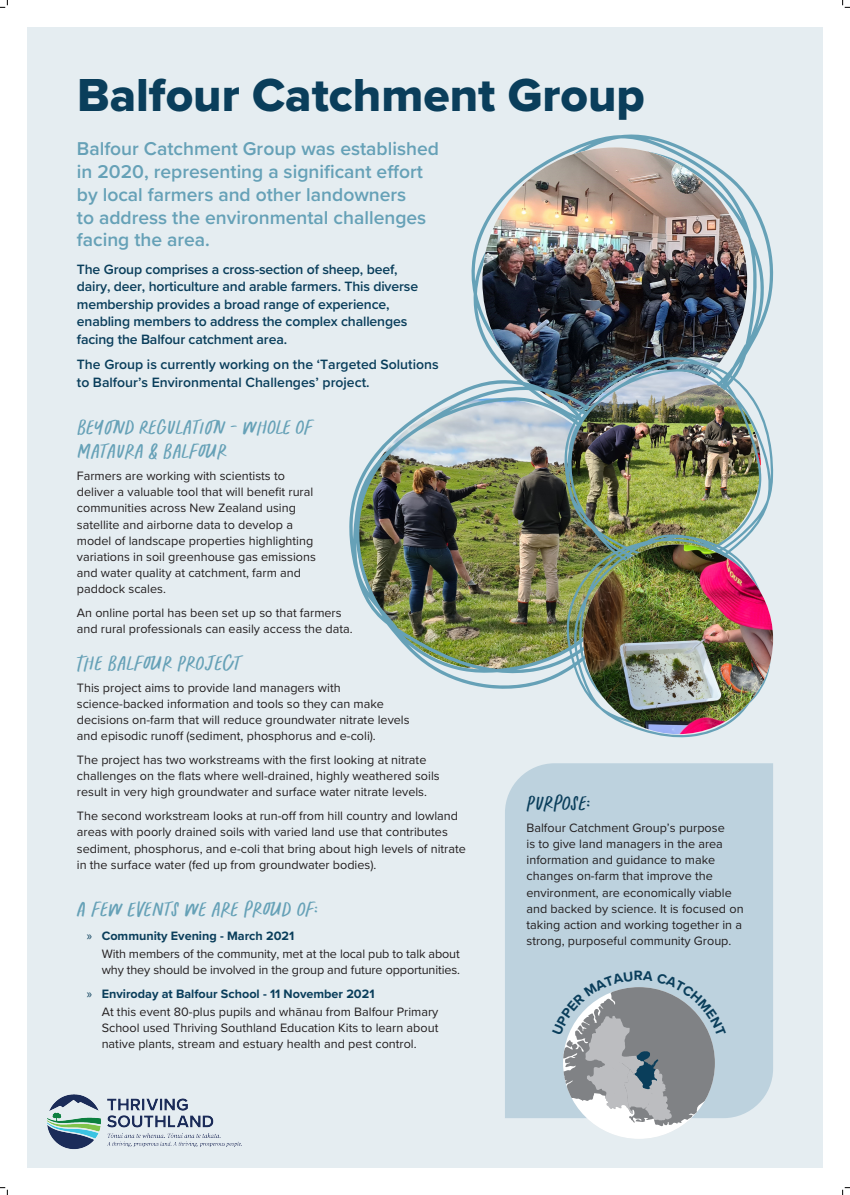
<style>
.page{position:relative;width:850px;height:1195px;background:#fff}
.page>*{position:absolute;margin:0;border:0;box-sizing:border-box;transform-origin:0 0}
.t1{font:800 47.95px "Proxima Nova";color:#0a3e5b}
.Sub_Title{font:31.5px/24.5px "Oranges And Lemons Caps";letter-spacing:-.005em;color:#66a1b7}
.Sub_Title-2{font:31.5px "Oranges And Lemons Caps";color:#0a3e5b}
.t2{font:600 19.25px/22.8px "Proxima Nova";color:#66a1b7}
.t3{font:600 14px/17.5px "Proxima Nova";letter-spacing:-.01em;color:#0a3e5b}
.Body_Copy{font:700 14px "Proxima Nova";color:#0a3e5b}
.Body{font:12.6px/16.1px "Proxima Nova";color:#231f20}
.t4{font:700 12.6px "Proxima Nova";color:#0a3e5b}
.s1{font-family:"Myriad Pro";font-weight:400}
</style>
<div class="page">
<div style="left:27px;top:27px;width:795px;height:1140px;background:#e5edf1"></div>
<img style="left:47px;top:1094px;width:194px;height:56px">
<div style="left:505px;top:763px;width:267px;height:355px;background:#bdd2de"></div>
<div style="left:562px;top:987px;width:152px;height:151px;background:#fff;border-radius:50%"></div>
<svg style="left:471px;top:134px;width:303px;height:221px"></svg>
<img style="left:482px;top:147px;width:264px;height:233px">
<img style="left:349px;top:380px;width:216px;height:309px">
<img style="left:564px;top:357px;width:208px;height:217px">
<img style="left:565px;top:534px;width:205px;height:204px">
<img style="left:583px;top:544px;width:189px;height:190px;border-radius:95px">
<svg style="left:0;top:0;width:8px;height:8px"></svg>
<svg style="left:0;top:1187px;width:8px;height:7px"></svg>
<svg style="left:842px;top:0;width:7px;height:8px"></svg>
<svg style="left:842px;top:1187px;width:7px;height:7px"></svg>
<svg style="left:552px;top:970px;width:173px;height:156px;background:#a7b0b7"></svg>
<p class="t1" style="left:77px;top:51px;width:569px">Balfour Catchment Group</p>
<p class="t2" style="left:77px;top:136px;width:363px">Balfour Catchment Group was established in 2020, representing a significant effort by local farmers and other landowners<br>to address the environmental challenges facing the area.</p>
<p class="t3" style="left:77px;top:259px;width:342px">The Group comprises a cross-section of sheep, beef, dairy, deer, horticulture and arable farmers. This diverse membership provides a broad range of experience, enabling members to address the complex challenges facing the Balfour catchment area.</p>
<p class="t3" style="left:77px;top:354px;width:363px">The Group is currently working on the ‘Targeted Solutions to Balfour’s Environmental Challenges’ project.</p>
<p class="Sub_Title" style="left:77px;top:414px;width:237px">Beyond Regulation - whole of<br>Mataura &amp; Balfour</p>
<p class="Body" style="left:77px;top:467px;width:240px">Farmers are working with scientists to deliver a valuable tool that will benefit rural communities across New Zealand using satellite and airborne data to develop a model of landscape properties highlighting variations in soil greenhouse gas emissions and water quality at catchment, farm and paddock scales.</p>
<p class="Body" style="left:77px;top:603px;width:277px">An online portal has been set up so that farmers and rural professionals can easily access the data.</p>
<p class="Sub_Title" style="left:77px;top:649px;width:165px">The Balfour Project</p>
<p class="Body" style="left:77px;top:678px;width:334px">This project aims to provide land managers with science-backed information and tools so they can make decisions on-farm that will reduce groundwater nitrate levels and episodic runoff (sediment, phosphorus and e-coli).</p>
<p class="Body" style="left:77px;top:750px;width:364px">The project has two workstreams with the first looking at nitrate challenges on the flats where well-drained, highly weathered soils result in very high groundwater and surface water nitrate levels.</p>
<p class="Body" style="left:77px;top:806px;width:390px">The second workstream looks at run-off from hill country and lowland areas with poorly drained soils with varied land use that contributes sediment, phosphorus, and e-coli that bring about high levels of nitrate in the surface water (fed up from groundwater bodies).</p>
<p class="Sub_Title" style="left:77px;top:895px;width:243px">A few Events we are proud of:</p>
<p class="t4" style="left:87px;top:924px;width:209px"><span class="s1">»</span> Community Evening - March 2021</p>
<p class="Body" style="left:102px;top:944px;width:359px">With members of the community, met at the local pub to talk about why they should be involved in the group and future opportunities.</p>
<p class="t4" style="left:87px;top:982px;width:289px"><span class="s1">»</span> Enviroday at Balfour School - 11 November 2021</p>
<p class="Body" style="left:102px;top:1002px;width:338px;text-align:justify">At this event 80-plus pupils and whānau from Balfour Primary School used Thriving Southland Education Kits to learn about native plants, stream and estuary health and pest control.</p>
<p class="Sub_Title-2" style="left:526px;top:790px;width:66px">Purpose:</p>
<p class="Body" style="left:526px;top:818px;width:218px">Balfour Catchment Group’s purpose<br>is to give land managers in the area information and guidance to make changes on-farm that improve the environment, are economically viable and backed by science. It is focused on taking action and working together in a strong, purposeful community Group.</p>
<p class="Body_Copy" style="left:633px;top:963px;width:11px">R</p>
</div>
